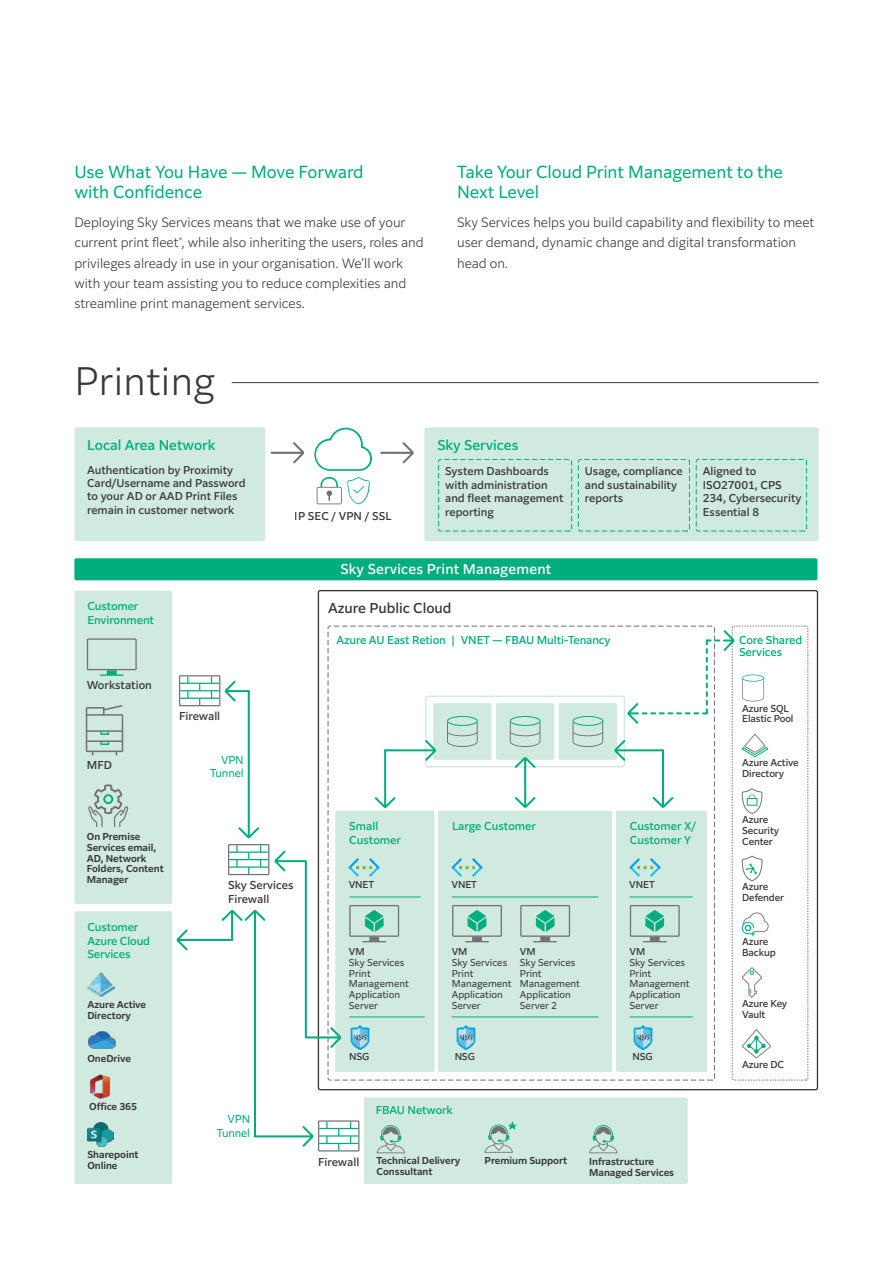
<style>
.page{position:relative;width:893px;height:1263px;background:#fff}
.page>*{position:absolute;margin:0;border:0;box-sizing:border-box;transform-origin:0 0}
.t1{font:300 37.5px "Clarimo UDPE";letter-spacing:.01em;color:#383839}
.t2{font:16.5px/20.2px "Clarimo UDPE";letter-spacing:-.005em;color:#00ad7d}
.t3{font:500 13.5px "Clarimo UDPE";letter-spacing:.01em;color:#fff}
.t4{font:500 13.5px "Clarimo UDPE";color:#383839}
.t5{font:500 13.35px "Clarimo UDPE";color:#00ad7d}
.t6{font:300 12.75px/20.2px "Clarimo UDPE";letter-spacing:-.005em;color:#383839}
.t7{font:500 10.8px/13.5px "Clarimo UDPE";letter-spacing:-.01em;color:#00ad7d}
.t8{font:500 10.8px/13.5px "Clarimo UDPE";color:#383839}
.t9{font:10.8px/13.5px "Clarimo UDPE";letter-spacing:-.015em;color:#00ad7d;text-align:right}
.t10{font:500 10.65px/13.4px "Clarimo UDPE";color:#383839}
.t11{font:600 9.45px/10.8px "Clarimo UDPE";letter-spacing:-.005em;color:#383839}
.t12{font:9.45px/10.8px "Clarimo UDPE";letter-spacing:-.005em;color:#383839}
.t13{font:500 9.45px/10.8px "Clarimo UDPE";letter-spacing:-.015em;color:#383839}
</style>
<div class="page">
<div style="left:74px;top:911px;width:98px;height:273px;background:#d0eadf;border-radius:2px"></div>
<div style="left:74px;top:558px;width:743px;height:22px;background:#00ad7d;border-radius:2px"></div>
<svg style="left:327px;top:625px;width:287px;height:456px"></svg>
<div style="left:438px;top:811px;width:174px;height:261px;background:#d0eadf;border-radius:2px"></div>
<img style="left:451px;top:858px;width:32px;height:19px">
<svg style="left:452px;top:905px;width:50px;height:37px"></svg>
<svg style="left:520px;top:905px;width:50px;height:37px"></svg>
<hr style="left:452px;top:897px;width:146px;height:1px;background:#00ad7d">
<hr style="left:452px;top:1016px;width:146px;height:1px;background:#00ad7d">
<div style="left:335px;top:811px;width:99px;height:261px;background:#d0eadf;border-radius:2px"></div>
<img style="left:456px;top:1024px;width:20px;height:25px">
<hr style="left:349px;top:897px;width:72px;height:1px;background:#00ad7d">
<hr style="left:349px;top:1016px;width:76px;height:1px;background:#00ad7d">
<div style="left:433px;top:703px;width:59px;height:57px;background:#d0eadf;border-radius:2px"></div>
<svg style="left:447px;top:716px;width:31px;height:31px"></svg>
<div style="left:496px;top:703px;width:58px;height:57px;background:#d0eadf;border-radius:2px"></div>
<svg style="left:510px;top:716px;width:30px;height:31px"></svg>
<div style="left:559px;top:703px;width:58px;height:57px;background:#d0eadf;border-radius:2px"></div>
<svg style="left:572px;top:716px;width:31px;height:31px"></svg>
<div style="left:425px;top:696px;width:200px;height:71px;border:1px solid #d0eadf;border-radius:2px"></div>
<svg style="left:515px;top:757px;width:21px;height:51px"></svg>
<svg style="left:375px;top:740px;width:61px;height:68px"></svg>
<img style="left:90px;top:1074px;width:20px;height:25px">
<img style="left:88px;top:1031px;width:27px;height:18px">
<img style="left:88px;top:1122px;width:25px;height:25px">
<svg style="left:614px;top:625px;width:194px;height:456px"></svg>
<img style="left:88px;top:972px;width:26px;height:25px">
<div style="left:74px;top:591px;width:98px;height:313px;background:#d0eadf;border-radius:2px"></div>
<svg style="left:179px;top:675px;width:80px;height:163px"></svg>
<svg style="left:86px;top:705px;width:37px;height:51px"></svg>
<hr style="left:100px;top:674px;width:24px;height:2px;background:#00ad7d">
<svg style="left:87px;top:638px;width:50px;height:32px"></svg>
<svg style="left:88px;top:784px;width:40px;height:43px"></svg>
<div style="left:364px;top:1097px;width:324px;height:87px;background:#d0eadf;border-radius:2px"></div>
<svg style="left:589px;top:1125px;width:28px;height:28px"></svg>
<svg style="left:485px;top:1121px;width:32px;height:32px"></svg>
<svg style="left:176px;top:844px;width:229px;height:309px"></svg>
<hr style="left:232px;top:382px;width:587px;height:1px;background:#383839">
<div style="left:74px;top:427px;width:191px;height:114px;background:#d0eadf;border-radius:2px"></div>
<div style="left:424px;top:427px;width:395px;height:114px;background:#d0eadf;border-radius:2px"></div>
<svg style="left:438px;top:459px;width:134px;height:73px"></svg>
<svg style="left:578px;top:459px;width:229px;height:73px"></svg>
<svg style="left:380px;top:442px;width:34px;height:21px"></svg>
<svg style="left:271px;top:442px;width:33px;height:21px"></svg>
<svg style="left:317px;top:477px;width:53px;height:27px"></svg>
<svg style="left:314px;top:428px;width:58px;height:43px"></svg>
<p class="t2" style="left:74px;top:161px;width:291px">Use What You Have — Move Forward with Confidence</p>
<p class="t6" style="left:74px;top:211px;width:351px">Deploying Sky Services means that we make use of your current print fleet<sup>*</sup>, while also inheriting the users, roles and privileges already in use in your organisation. We’ll work with your team assisting you to reduce complexities and streamline print management services.</p>
<p class="t2" style="left:457px;top:161px;width:328px">Take Your Cloud Print Management to the<br>Next Level</p>
<p class="t6" style="left:457px;top:211px;width:359px">Sky Services helps you build capability and flexibility to meet user demand, dynamic change and digital transformation head on.</p>
<h1 class="t1" style="left:74px;top:351px;width:142px">Printing</h1>
<p class="t5" style="left:87px;top:434px;width:130px">Local Area Network</p>
<p class="t10" style="left:87px;top:462px;width:160px">Authentication by Proximity<br>Card/Username and Password to your AD or AAD Print Files remain in customer network</p>
<p class="t10" style="left:295px;top:509px;width:98px">IP SEC / VPN / SSL</p>
<p class="t5" style="left:437px;top:434px;width:83px">Sky Services</p>
<p class="t10" style="left:445px;top:464px;width:120px">System Dashboards with administration and fleet management reporting</p>
<p class="t10" style="left:703px;top:464px;width:100px">Aligned to<br>ISO27001, CPS<br>234, Cybersecurity<br>Essential 8</p>
<p class="t10" style="left:585px;top:464px;width:99px">Usage, compliance and sustainability reports</p>
<p class="t7" style="left:87px;top:599px;width:68px">Customer<br>Environment</p>
<p class="t8" style="left:87px;top:678px;width:67px">Workstation</p>
<p class="t8" style="left:87px;top:757px;width:27px">MFD</p>
<p class="t8" style="left:179px;top:709px;width:43px">Firewall</p>
<p class="t9" style="left:210px;top:752px;width:35px">VPN<br>Tunnel</p>
<p class="t11" style="left:87px;top:830px;width:78px">On Premise<br>Services email,<br>AD, Network<br>Folders, Content<br>Manager</p>
<p class="t7" style="left:87px;top:919px;width:64px">Customer<br>Azure Cloud<br>Services</p>
<p class="t11" style="left:87px;top:999px;width:60px">Azure Active<br>Directory</p>
<p class="t11" style="left:87px;top:1052px;width:45px">OneDrive</p>
<p class="t11" style="left:89px;top:1100px;width:49px">Office 365</p>
<p class="t11" style="left:87px;top:1148px;width:53px">Sharepoint<br>Online</p>
<p class="t8" style="left:228px;top:877px;width:67px">Sky Services<br>Firewall</p>
<p class="t9" style="left:217px;top:1111px;width:35px">VPN<br>Tunnel</p>
<p class="t3" style="left:340px;top:558px;width:212px">Sky Services Print Management</p>
<p class="t4" style="left:328px;top:597px;width:125px">Azure Public Cloud</p>
<p class="t7" style="left:336px;top:632px;width:276px">Azure AU East Retion | VNET — FBAU Multi-Tenancy</p>
<p class="t7" style="left:349px;top:819px;width:53px">Small<br>Customer</p>
<p class="t13" style="left:349px;top:879px;width:27px">VNET</p>
<p class="t13" style="left:349px;top:945px;width:17px">VM</p>
<p class="t12" style="left:349px;top:956px;width:61px">Sky Services<br>Print<br>Management<br>Application<br>Server</p>
<p class="t7" style="left:452px;top:819px;width:85px">Large Customer</p>
<p class="t13" style="left:452px;top:879px;width:27px">VNET</p>
<p class="t13" style="left:452px;top:945px;width:17px">VM</p>
<p class="t12" style="left:452px;top:956px;width:61px">Sky Services<br>Print<br>Management<br>Application<br>Server</p>
<p class="t13" style="left:520px;top:945px;width:17px">VM</p>
<p class="t12" style="left:520px;top:956px;width:61px">Sky Services<br>Print<br>Management<br>Application<br>Server 2</p>
<p class="t7" style="left:630px;top:819px;width:68px">Customer X/<br>Customer Y</p>
<p class="t13" style="left:629px;top:879px;width:27px">VNET</p>
<p class="t13" style="left:629px;top:945px;width:17px">VM</p>
<p class="t12" style="left:629px;top:956px;width:61px">Sky Services<br>Print<br>Management<br>Application<br>Server</p>
<p class="t13" style="left:349px;top:1050px;width:22px">NSG</p>
<p class="t13" style="left:455px;top:1050px;width:22px">NSG</p>
<p class="t13" style="left:632px;top:1050px;width:22px">NSG</p>
<p class="t8" style="left:318px;top:1154px;width:43px">Firewall</p>
<p class="t7" style="left:376px;top:1102px;width:78px">FBAU Network</p>
<p class="t11" style="left:377px;top:1155px;width:85px">Technical Delivery<br>Conssultant</p>
<p class="t11" style="left:589px;top:1156px;width:86px">Infrastructure<br>Managed Services</p>
<p class="t11" style="left:485px;top:1155px;width:84px">Premium Support</p>
<p class="t7" style="left:739px;top:633px;width:65px;line-height:12.1px">Core Shared<br>Services</p>
<p class="t13" style="left:742px;top:702px;width:53px">Azure SQL<br>Elastic Pool</p>
<p class="t13" style="left:742px;top:757px;width:58px">Azure Active<br>Directory</p>
<p class="t13" style="left:742px;top:813px;width:38px">Azure<br>Security<br>Center</p>
<p class="t13" style="left:742px;top:881px;width:43px">Azure<br>Defender</p>
<p class="t13" style="left:742px;top:936px;width:35px">Azure<br>Backup</p>
<p class="t13" style="left:742px;top:997px;width:47px">Azure Key<br>Vault</p>
<p class="t13" style="left:742px;top:1058px;width:43px">Azure DC</p>
</div>
